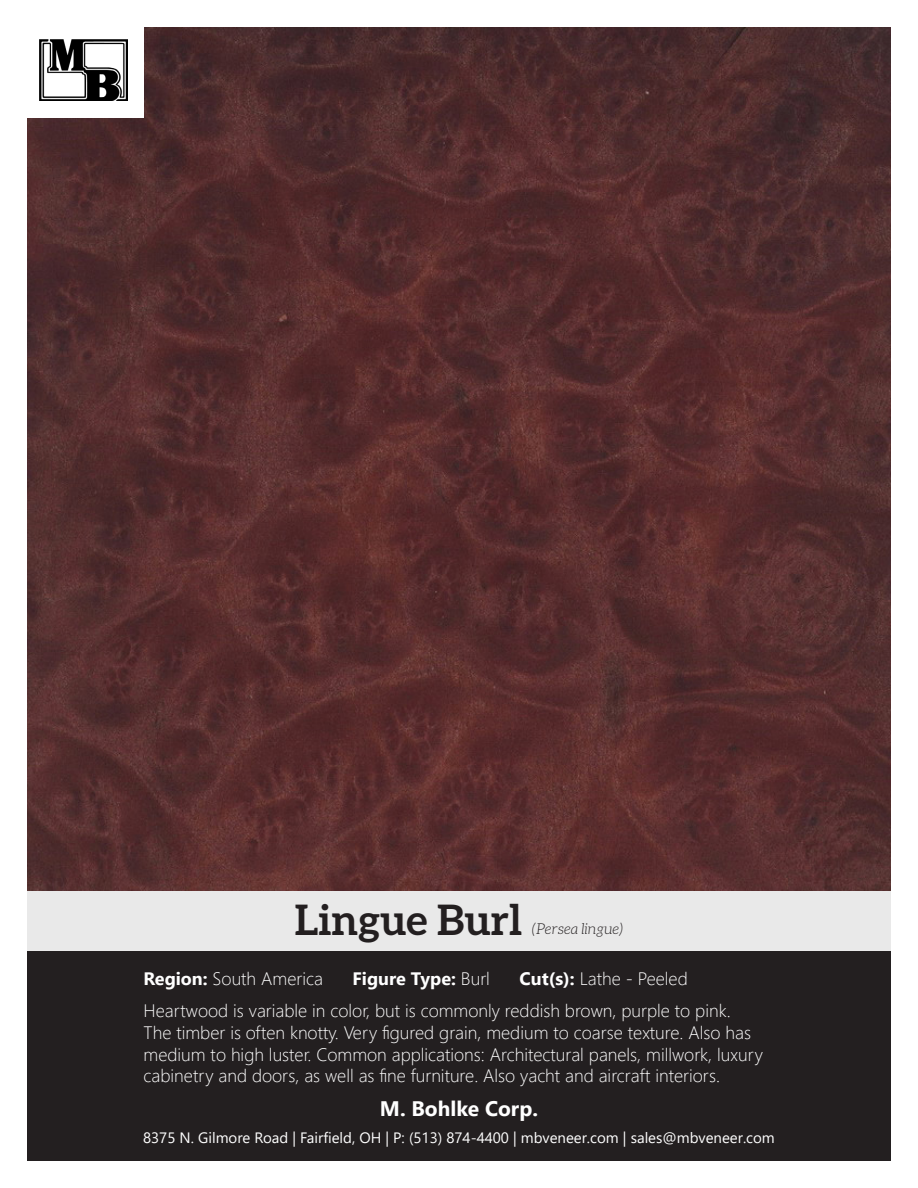
<style>
.page{position:relative;width:918px;height:1188px;background:#fff}
.page>*{position:absolute;margin:0;border:0;box-sizing:border-box;transform-origin:0 0}
.t1{font:700 42px "Aleo";color:#231f20}
.t2{font:700 21px "Segoe UI";color:#fff}
.t3{font:300 18px/21.6px "Segoe UI";color:#fff}
.t4{font:700 18px "Segoe UI";color:#fff}
.t5{font:15px "Segoe UI";color:#fff}
.t6{font:italic 300 15px "Aleo";color:#231f20}
.s1{font-weight:700}
.s2{font-weight:300}
</style>
<div class="page">
<div style="left:27px;top:891px;width:864px;height:61px;background:#e9e9e9"></div>
<img style="left:27px;top:27px;width:864px;height:864px">
<div style="left:27px;top:0;width:117px;height:118px;background:#fff"></div>
<img style="left:39px;top:39px;width:88px;height:61px">
<div style="left:27px;top:952px;width:864px;height:209px;background:#231f20"></div>
<p class="t1" style="left:295px;top:896px;width:229px">Lingue Burl</p>
<p class="t6" style="left:532px;top:920px;width:93px">(Persea lingue)</p>
<p class="t3" style="left:144px;top:961px;width:589px;line-height:32.1px;text-indent:376px"><span class="s1">Cut(s):</span> Lathe - Peeled<br>Heartwood is variable in color, but is commonly reddish brown, purple to pink.</p>
<p class="t3" style="left:144px;top:1020px;width:621px">The timber is often knotty. Very figured grain, medium to coarse texture. Also has medium to high luster. Common applications: Architectural panels, millwork, luxury cabinetry and doors, as well as fine furniture. Also yacht and aircraft interiors.</p>
<p class="t2" style="left:380px;top:1089px;width:160px">M. Bohlke Corp.</p>
<p class="t5" style="left:143px;top:1124px;width:633px">8375 N. Gilmore Road | Fairfield, OH | P: (513) 874-4400 | mbveneer.com | sales@mbveneer.com</p>
<p class="t3" style="left:144px;top:966px;width:181px"><span class="s1">Region:</span> South America</p>
<p class="t4" style="left:353px;top:962px;width:139px">Figure Type: <span class="s2">Burl</span></p>
</div>
